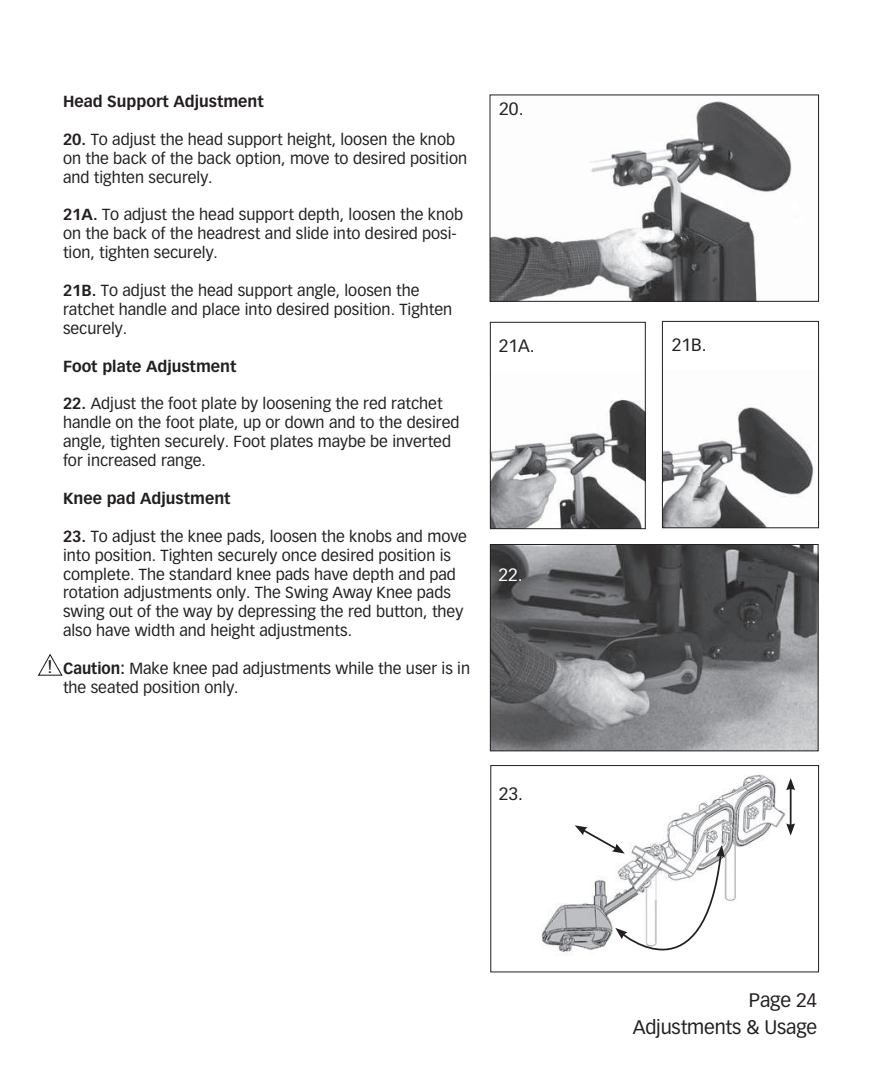
<style>
.page{position:relative;width:882px;height:1071px;background:#fff}
.page>*{position:absolute;margin:0;border:0;box-sizing:border-box;transform-origin:0 0}
.t1{font:19.25px "Vectora LH";letter-spacing:-.01em;color:#231f20}
.t2{font:18.03px "Arial";color:#231f20}
.t3{font:17.5px "Vectora LH";color:#231f20}
.t4{font:17.5px "Vectora LH";color:#fff}
.t5{font:15.75px/18.9px "Vectora LH";color:#231f20}
.t6{font:700 15.75px "Vectora LH";color:#231f20}
.s1{font-weight:700}
</style>
<div class="page">
<div style="left:490px;top:765px;width:329px;height:207px;border:1px solid #231f20"></div>
<img style="left:492px;top:101px;width:300px;height:199px">
<div style="left:490px;top:94px;width:329px;height:208px;border:1px solid #231f20"></div>
<img style="left:492px;top:546px;width:325px;height:203px">
<div style="left:490px;top:544px;width:329px;height:207px;border:1px solid #231f20"></div>
<img style="left:664px;top:406px;width:150px;height:120px">
<div style="left:662px;top:321px;width:157px;height:207px;border:1px solid #231f20"></div>
<img style="left:492px;top:400px;width:152px;height:127px">
<div style="left:490px;top:322px;width:156px;height:207px;border:1px solid #231f20"></div>
<img style="left:541px;top:774px;width:254px;height:179px">
<hr style="left:790px;top:788px;width:2px;height:38px;background:#231f20">
<svg style="left:786px;top:823px;width:9px;height:13px"></svg>
<svg style="left:786px;top:778px;width:9px;height:12px"></svg>
<svg style="left:575px;top:825px;width:150px;height:148px"></svg>
<svg style="left:38px;top:654px;width:25px;height:22px"></svg>
<p class="t2" style="left:47px;top:655px;width:6px">!</p>
<p class="t6" style="left:63px;top:92px;width:202px">Head Support Adjustment</p>
<p class="t5" style="left:63px;top:130px;width:406px"><span class="s1">20.</span> To adjust the head support height, loosen the knob on the back of the back option, move to desired position and tighten securely.</p>
<p class="t5" style="left:63px;top:206px;width:402px"><span class="s1">21A.</span> To adjust the head support depth, loosen the knob on the back of the headrest and slide into desired posi&shy;tion, tighten securely.</p>
<p class="t5" style="left:63px;top:281px;width:391px"><span class="s1">21B.</span> To adjust the head support angle, loosen the ratchet handle and place into desired position. Tighten securely.</p>
<p class="t6" style="left:63px;top:356px;width:175px">Foot plate Adjustment</p>
<p class="t5" style="left:63px;top:395px;width:398px"><span class="s1">22.</span> Adjust the foot plate by loosening the red ratchet handle on the foot plate, up or down and to the desired angle, tighten securely. Foot plates maybe be inverted for increased range.</p>
<p class="t6" style="left:63px;top:489px;width:169px">Knee pad Adjustment</p>
<p class="t5" style="left:63px;top:527px;width:406px"><span class="s1">23.</span> To adjust the knee pads, loosen the knobs and move into position. Tighten securely once desired position is complete. The standard knee pads have depth and pad rotation adjustments only. The Swing Away Knee pads swing out of the way by depressing the red button, they also have width and height adjustments.</p>
<p class="t5" style="left:63px;top:659px;width:409px"><span class="s1">Caution:</span> Make knee pad adjustments while the user is in the seated position only.</p>
<p class="t3" style="left:499px;top:98px;width:26px">20.</p>
<p class="t3" style="left:499px;top:335px;width:37px">21A.</p>
<p class="t3" style="left:672px;top:334px;width:37px">21B.</p>
<p class="t4" style="left:499px;top:565px;width:26px">22.</p>
<p class="t3" style="left:499px;top:784px;width:26px">23.</p>
<p class="t1" style="left:749px;top:989px;width:70px">Page 24</p>
<p class="t1" style="left:633px;top:1016px;width:186px">Adjustments &amp; Usage</p>
</div>
